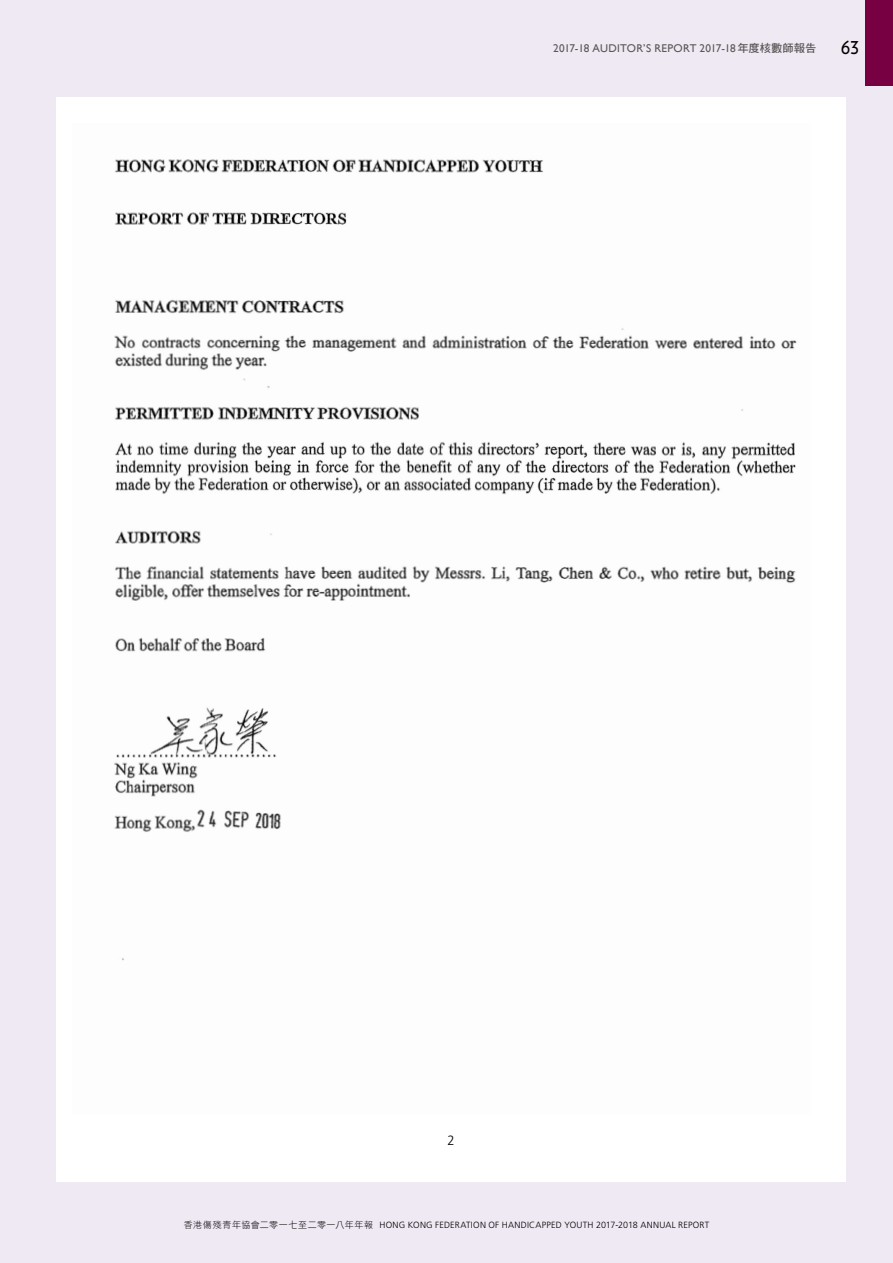
<style>
.page{position:relative;width:893px;height:1263px;background:#efe9f4}
.page>*{position:absolute;margin:0;border:0;box-sizing:border-box;transform-origin:0 0}
.t1{font:22.5px "Verlag";color:#000;scale:.9 1}
.t2{font:300 13.5px "Frutiger";color:#000;scale:.95 1}
.t3{font:11.25px "Gill Sans";letter-spacing:.02em;color:#595757}
.t4{font:300 9px "Frutiger";letter-spacing:.03em;color:#000}
.s1{font-family:"DF Hei HK W7"}
.s2{font-family:"DF Li Hei HK W3";font-weight:400}
</style>
<div class="page">
<div style="left:56px;top:97px;width:790px;height:1085px;background:#fff"></div>
<img style="left:114px;top:159px;width:683px;height:801px">
<div style="left:865px;top:0;width:28px;height:86px;background:#760042"></div>
<p class="t3" style="left:553px;top:42px;width:265px">2017-18 AUDITOR’S REPORT 2017-18<span class="s1">年度核數師報告</span></p>
<h1 class="t1" style="left:841px;top:29px;width:22px">63</h1>
<h2 class="t2" style="left:447px;top:1133px;width:9px">2</h2>
<p class="t4" style="left:184px;top:1220px;width:527px"><span class="s2">香港傷殘青年協會二零一七至二零一八年年報</span> HONG KONG FEDERATION OF HANDICAPPED YOUTH 2017-2018 ANNUAL REPORT</p>
</div>
